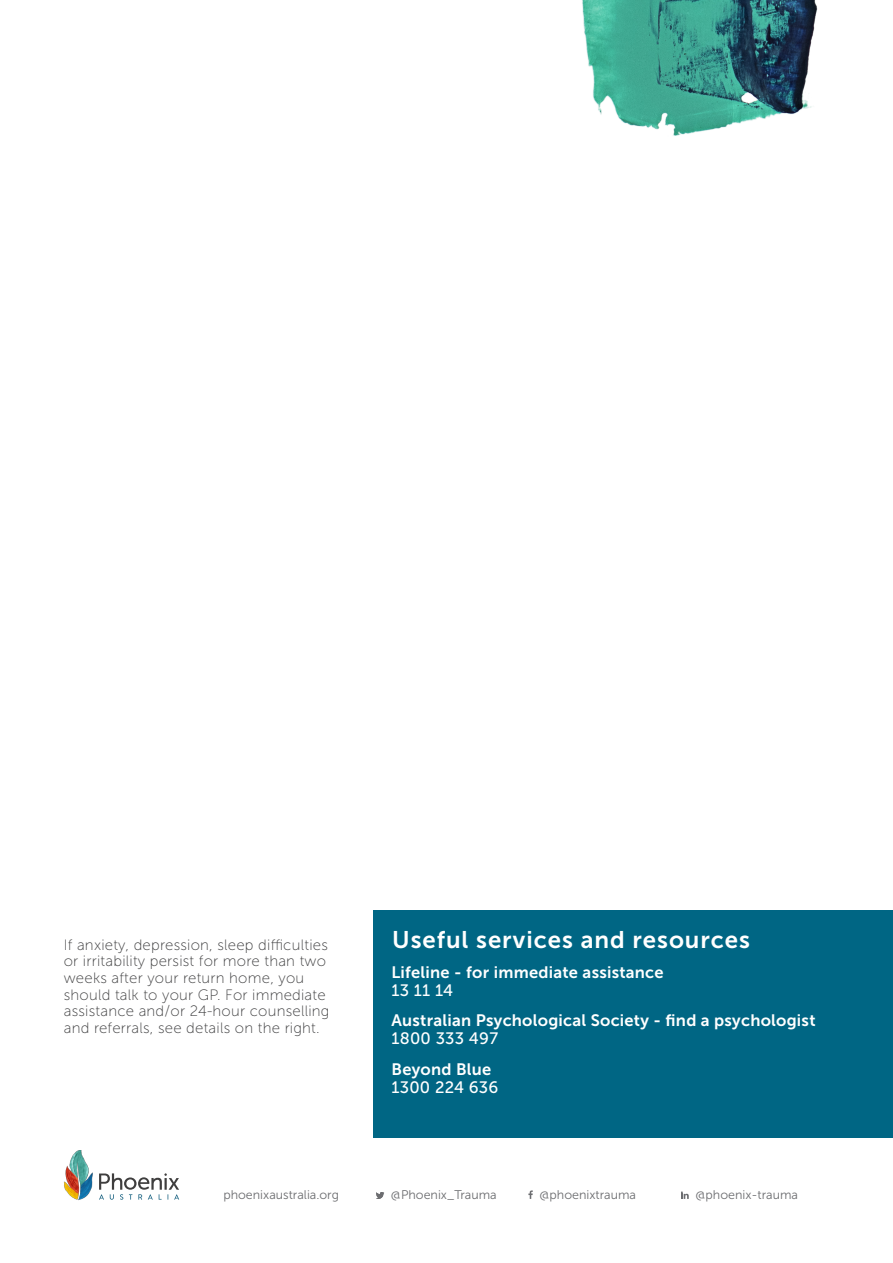
<style>
.page{position:relative;width:893px;height:1263px;background:#fff}
.page>*{position:absolute;margin:0;border:0;box-sizing:border-box;transform-origin:0 0}
.t1{font:24px "Museo Sans 700";letter-spacing:.04em;color:#fff}
.t2{font:16.5px/18px "Museo Sans 700";letter-spacing:.015em;color:#fff}
.Body_copy{font:15px/16.5px "Museo Sans 100";letter-spacing:.015em;color:#3e3e3f}
.t3{font:12.45px "Museo Sans 300";color:#6c6d70}
.s1{font-family:"Museo Sans 500"}
</style>
<div class="page">
<img style="left:582px;top:0;width:236px;height:136px">
<svg style="left:376px;top:1192px;width:8px;height:7px"></svg>
<svg style="left:528px;top:1190px;width:5px;height:9px"></svg>
<svg style="left:681px;top:1191px;width:8px;height:8px"></svg>
<img style="left:64px;top:1150px;width:29px;height:50px">
<svg style="left:99px;top:1173px;width:80px;height:27px"></svg>
<div style="left:374px;top:910px;width:519px;height:227px;background:#006684"></div>
<p class="Body_copy" style="left:64px;top:937px;width:267px">If anxiety, depression, sleep difficulties or irritability persist for more than two weeks after your return home, you should talk to your GP. For immediate assistance and/or 24-hour counselling and referrals, see details on the right.</p>
<p class="t1" style="left:392px;top:926px;width:359px">Useful services and resources</p>
<p class="t2" style="left:391px;top:963px;width:274px">Lifeline - for immediate assistance<br><span class="s1">13 11 14</span></p>
<p class="t2" style="left:391px;top:1012px;width:426px">Australian Psychological Society - find a psychologist<br><span class="s1">1800 333 497</span></p>
<p class="t2" style="left:391px;top:1060px;width:108px">Beyond Blue<br><span class="s1">1300 224 636</span></p>
<p class="t3" style="left:223px;top:1188px;width:117px">phoenixaustralia.org</p>
<p class="t3" style="left:391px;top:1188px;width:107px">@Phoenix_Trauma</p>
<p class="t3" style="left:539px;top:1188px;width:98px">@phoenixtrauma</p>
<p class="t3" style="left:695px;top:1188px;width:104px">@phoenix-trauma</p>
</div>
